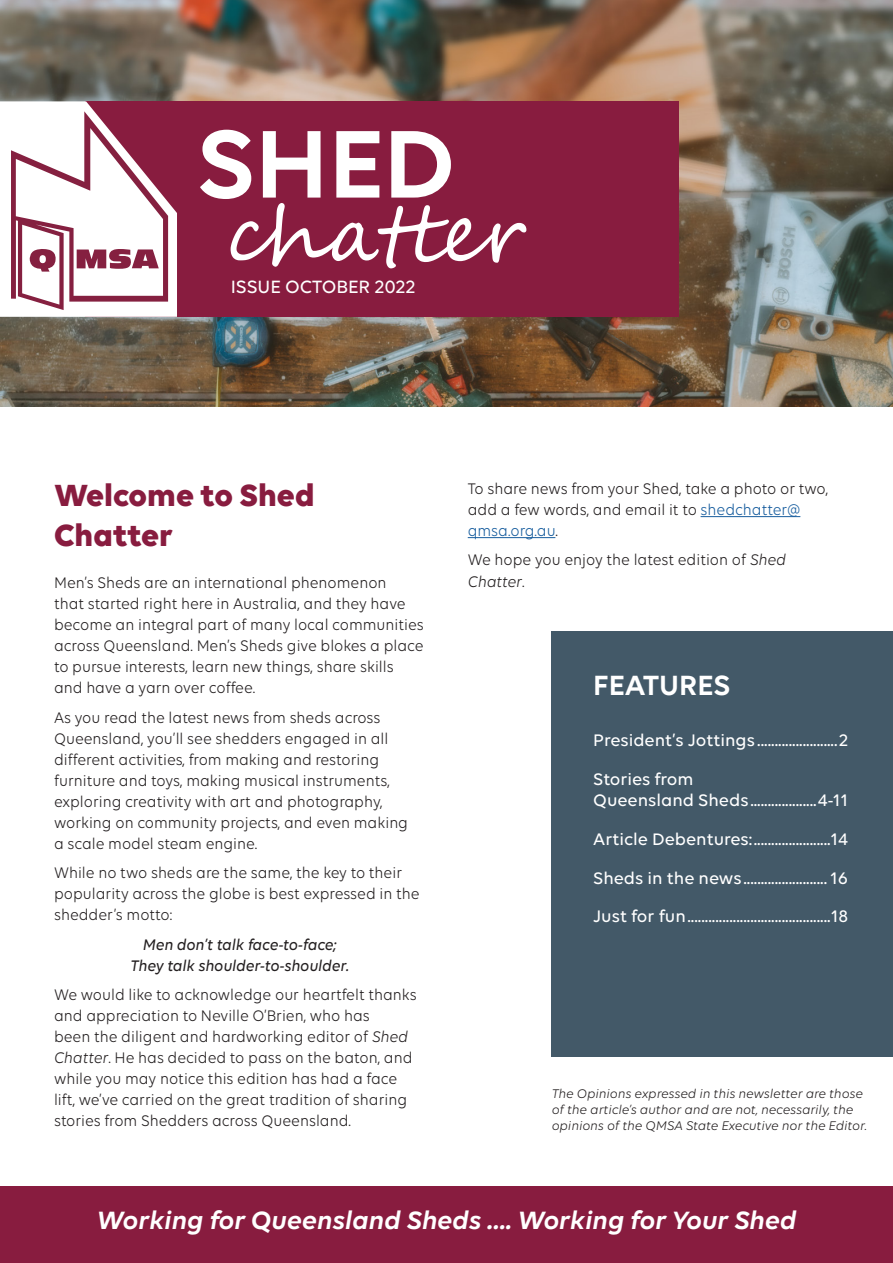
<style>
.page{position:relative;width:893px;height:1263px;background:#fff}
.page>*{position:absolute;margin:0;border:0;box-sizing:border-box;transform-origin:0 0}
.t1{font:600 103.65px "Volte";color:#fff}
.t2{font:79.65px "Segoe Script";color:#fff}
.t3{font:700 33px/39.6px "Volte";color:#881c3f}
.t4{font:600 30px "Volte";color:#fff}
.t5{font:italic 600 27px "Volte";color:#fff}
.t6{font:500 19.2px "Volte";color:#fff}
.t7{font:500 18px/21.6px "Volte";color:#fff}
.t8{font:16.5px/21px "Volte";color:#231f20;scale:.93 1}
.t9{font:italic 500 16.5px/21px "Volte";color:#231f20;text-align:center;scale:.93 1}
.t10{font:italic 13.5px/16.2px "Volte";color:#231f20}
.s1{font-style:italic}
.s2{color:#175d9e}
</style>
<div class="page">
<img style="left:0;top:0;width:893px;height:406px">
<div style="left:552px;top:631px;width:341px;height:426px;background:#435968"></div>
<div style="left:86px;top:101px;width:593px;height:216px;background:#881c3f"></div>
<hr style="left:701px;top:516px;width:99px;height:1px;background:#175d9e">
<hr style="left:468px;top:537px;width:87px;height:1px;background:#175d9e">
<div style="left:0;top:1186px;width:893px;height:77px;background:#881c3f"></div>
<svg style="left:0;top:101px;width:177px;height:216px"></svg>
<p class="t1" style="left:197px;top:103px;width:260px">SHED</p>
<p class="t2" style="left:225px;top:170px;width:303px">chatter</p>
<p class="t6" style="left:231px;top:276px;width:186px">ISSUE OCTOBER 2022</p>
<p class="t3" style="left:54px;top:475px;width:262px">Welcome to Shed<br>Chatter</p>
<p class="t8" style="left:54px;top:572px;width:399px">Men’s Sheds are an international phenomenon<br>that started right here in Australia, and they have become an integral part of many local communities across Queensland. Men’s Sheds give blokes a place to pursue interests, learn new things, share skills and have a yarn over coffee.</p>
<p class="t8" style="left:54px;top:707px;width:382px">As you read the latest news from sheds across Queensland, you’ll see shedders engaged in all different activities, from making and restoring furniture and toys, making musical instruments, exploring creativity with art and photography, working on community projects, and even making a scale model steam engine.</p>
<p class="t8" style="left:54px;top:862px;width:395px">While no two sheds are the same, the key to their popularity across the globe is best expressed in the shedder’s motto:</p>
<p class="t9" style="left:130px;top:933px;width:236px">Men don’t talk face-to-face;<br>They talk shoulder-to-shoulder.</p>
<p class="t8" style="left:54px;top:984px;width:391px">We would like to acknowledge our heartfelt thanks and appreciation to Neville O’Brien, who has<br>been the diligent and hardworking editor of <span class="s1">Shed Chatter</span>. He has decided to pass on the baton, and while you may notice this edition has had a face lift, we’ve carried on the great tradition of sharing stories from Shedders across Queensland.</p>
<p class="t8" style="left:468px;top:478px;width:389px">To share news from your Shed, take a photo or two, add a few words, and email it to <span class="s2">shedchatter@ qmsa.org.au</span>.</p>
<p class="t8" style="left:468px;top:549px;width:344px">We hope you enjoy the latest edition of <span class="s1">Shed<br>Chatter</span>.</p>
<p class="t4" style="left:593px;top:667px;width:139px">FEATURES</p>
<p class="t7" style="left:593px;top:729px;width:257px">President’s Jottings .......................2</p>
<p class="t7" style="left:593px;top:768px;width:257px">Stories from<br>Queensland Sheds...................4-11</p>
<p class="t7" style="left:593px;top:828px;width:257px">Article Debentures:......................14</p>
<p class="t7" style="left:593px;top:866px;width:257px">Sheds in the news........................ 16</p>
<p class="t7" style="left:593px;top:905px;width:257px">Just for fun.........................................18</p>
<p class="t10" style="left:552px;top:1085px;width:316px">The Opinions expressed in this newsletter are those of the article’s author and are not, necessarily, the opinions of the QMSA State Executive nor the Editor.</p>
<p class="t5" style="left:97px;top:1204px;width:701px">Working for Queensland Sheds .... Working for Your Shed</p>
</div>
